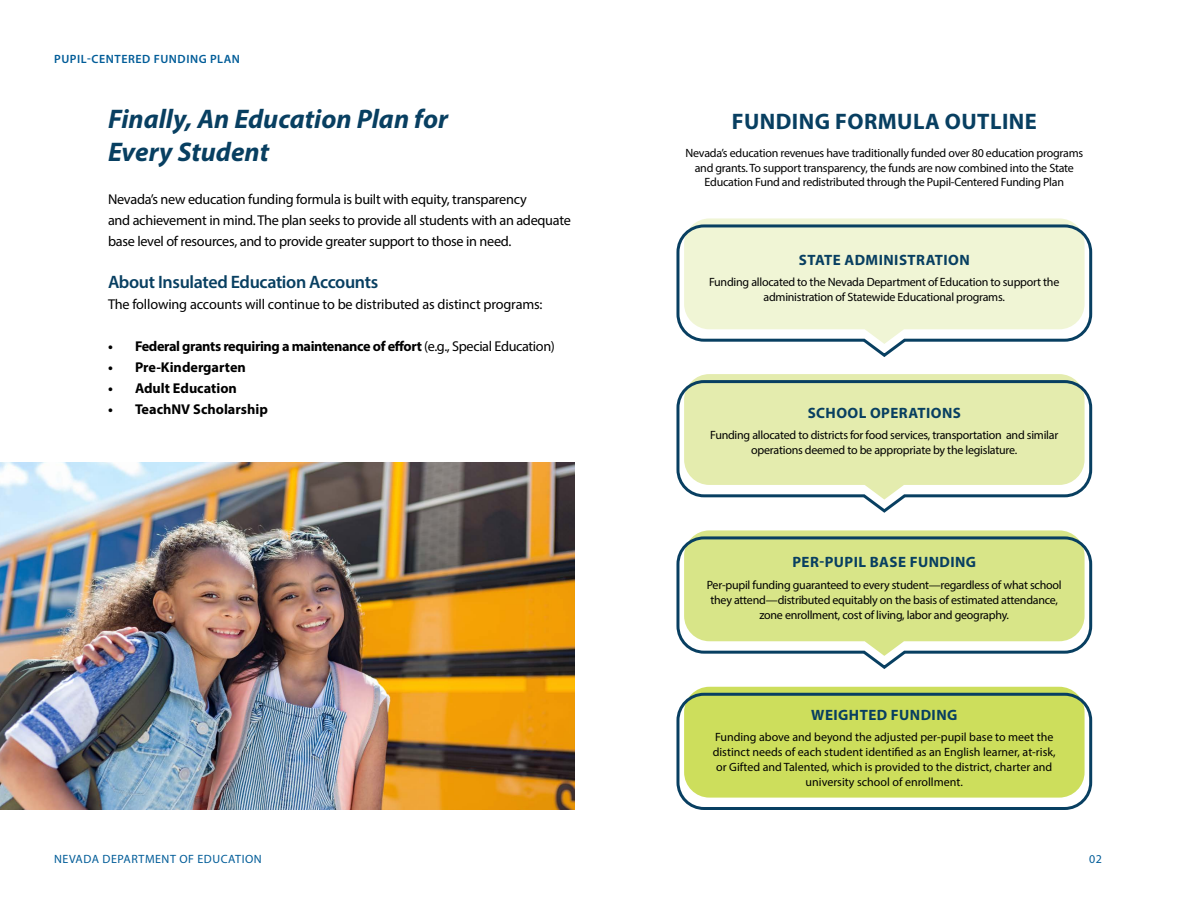
<style>
.page{position:relative;width:1188px;height:918px;background:#fff}
.page>*{position:absolute;margin:0;border:0;box-sizing:border-box;transform-origin:0 0}
.t1{font:italic 700 27px/33px "Myriad Pro";color:#083f61}
.t2{font:700 22.5px "Myriad Pro";letter-spacing:.02em;color:#083f61}
.t3{font:600 18px "Myriad Pro";letter-spacing:-.02em;color:#083f61}
.t4{font:700 15px "Myriad Pro";letter-spacing:.03em;color:#083f61}
.t5{font:14.25px/21px "Myriad Pro";letter-spacing:-.02em;color:#000}
.t6{font:700 14.25px "Myriad Pro";letter-spacing:-.01em;color:#000}
.t7{font:12px/15px "Myriad Pro";letter-spacing:-.02em;color:#000;text-align:center}
.t8{font:12px/15px "Myriad Pro";color:#000;text-align:center}
.t9{font:12px "Myriad Pro";letter-spacing:.045em;color:#005c98}
.t10{font:600 12px "Myriad Pro";letter-spacing:.045em;color:#005c98}
.s1{font-weight:400}
</style>
<div class="page">
<svg style="left:695px;top:218px;width:378px;height:5px;fill:#f0f5d5"></svg>
<svg style="left:676px;top:223px;width:417px;height:134px"></svg>
<div style="left:695px;top:374px;width:379px;height:5px;background:#e4ecae"></div>
<svg style="left:676px;top:379px;width:417px;height:134px"></svg>
<svg style="left:695px;top:530px;width:379px;height:5px;fill:#d8e588"></svg>
<svg style="left:676px;top:535px;width:417px;height:134px"></svg>
<div style="left:684px;top:687px;width:401px;height:111px;background:#cdde5c;border-radius:25px"></div>
<div style="left:676px;top:693px;width:416px;height:117px;border:3px solid #083f61;border-radius:26px"></div>
<img style="left:0;top:462px;width:575px;height:348px">
<p class="t10" style="left:54px;top:51px;width:187px">PUPIL-CENTERED FUNDING PLAN</p>
<h1 class="t1" style="left:108px;top:102px;width:342px">Finally, An Education Plan for<br>Every Student</h1>
<p class="t5" style="left:108px;top:188px;width:464px">Nevada’s new education funding formula is built with equity, transparency<br>and achievement in mind. The plan seeks to provide all students with an adequate base level of resources, and to provide greater support to those in need.</p>
<p class="t3" style="left:108px;top:271px;width:272px">About Insulated Education Accounts</p>
<p class="t5" style="left:108px;top:294px;width:436px">The following accounts will continue to be distributed as distinct programs:</p>
<p class="t6" style="left:108px;top:337px;width:448px">• Federal grants requiring a maintenance of effort <span class="s1">(e.g., Special Education)</span></p>
<p class="t6" style="left:108px;top:358px;width:139px">• Pre-Kindergarten</p>
<p class="t6" style="left:108px;top:379px;width:130px">• Adult Education</p>
<p class="t6" style="left:108px;top:400px;width:161px">• TeachNV Scholarship</p>
<p class="t9" style="left:54px;top:851px;width:209px">NEVADA DEPARTMENT OF EDUCATION</p>
<h2 class="t2" style="left:732px;top:107px;width:307px">FUNDING FORMULA OUTLINE</h2>
<p class="t7" style="left:685px;top:146px;width:399px;line-height:14.4px">Nevada’s education revenues have traditionally funded over 80 education programs and grants. To support transparency, the funds are now combined into the State<br>Education Fund and redistributed through the Pupil-Centered Funding Plan</p>
<p class="t4" style="left:799px;top:250px;width:172px">STATE ADMINISTRATION</p>
<p class="t7" style="left:709px;top:274px;width:352px">Funding allocated to the Nevada Department of Education to support the administration of Statewide Educational programs.</p>
<p class="t4" style="left:808px;top:403px;width:155px">SCHOOL OPERATIONS</p>
<p class="t7" style="left:710px;top:428px;width:350px">Funding allocated to districts for food services, transportation and similar operations deemed to be appropriate by the legislature.</p>
<p class="t4" style="left:792px;top:552px;width:185px">PER-PUPIL BASE FUNDING</p>
<p class="t7" style="left:707px;top:577px;width:356px">Per-pupil funding guaranteed to every student—regardless of what school they attend—distributed equitably on the basis of estimated attendance, zone enrollment, cost of living, labor and geography.</p>
<p class="t4" style="left:811px;top:705px;width:148px">WEIGHTED FUNDING</p>
<p class="t8" style="left:713px;top:729px;width:345px">Funding above and beyond the adjusted per-pupil base to meet the distinct needs of each student identified as an English learner, at-risk, or Gifted and Talented, which is provided to the district, charter and university school of enrollment.</p>
<p class="t9" style="left:1089px;top:851px;width:14px">02</p>
</div>
